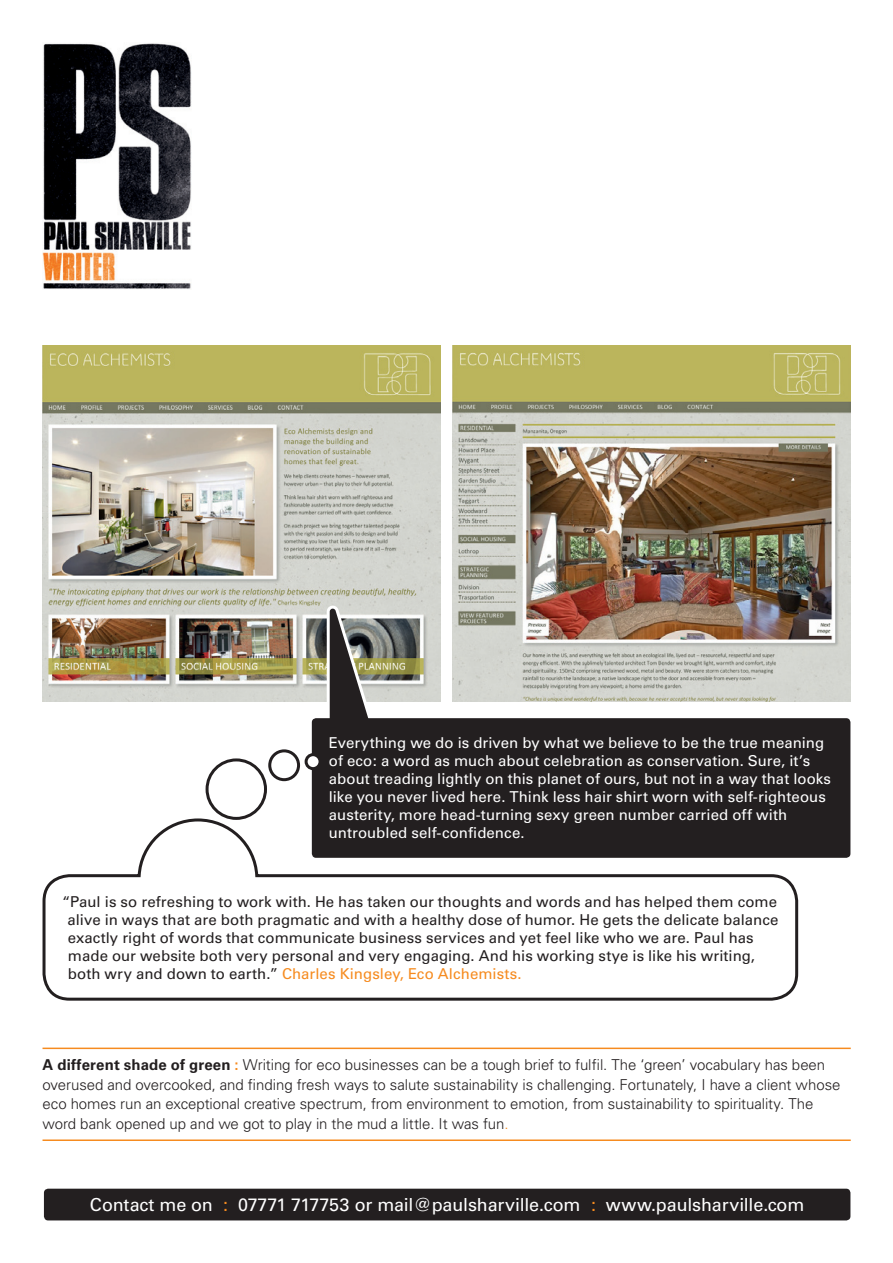
<style>
.page{position:relative;width:893px;height:1263px;background:#fff}
.page>*{position:absolute;margin:0;border:0;box-sizing:border-box;transform-origin:0 0}
.t1{font:18px "Univers";letter-spacing:-.01em;color:#fff}
.t2{font:15px/18px "Univers";color:#231f20}
.t3{font:300 15px/19.5px "Univers";letter-spacing:-.005em;color:#231f20}
.t4{font:15px/18px "Univers";color:#fff}
.s1{color:#f68b1f}
.s2{font-weight:700}
.s3{font-weight:700;color:#f68b1f}
</style>
<div class="page">
<img style="left:43px;top:43px;width:148px;height:246px">
<div style="left:44px;top:1189px;width:806px;height:31px;background:#231f20;border-radius:4px"></div>
<img style="left:43px;top:345px;width:398px;height:357px">
<svg style="left:324px;top:602px;width:56px;height:116px;background:#7e7e78"></svg>
<img style="left:453px;top:345px;width:398px;height:357px">
<div style="left:312px;top:718px;width:538px;height:140px;background:#231f20;border-radius:4px"></div>
<hr style="left:43px;top:1047px;width:808px;height:2px;background:#f68b1f">
<hr style="left:43px;top:1139px;width:808px;height:2px;background:#f68b1f">
<svg style="left:42px;top:817px;width:758px;height:184px"></svg>
<div style="left:206px;top:758px;width:61px;height:62px;border:3px solid #231f20;border-radius:50%"></div>
<div style="left:268px;top:749px;width:32px;height:32px;border:3px solid #231f20;border-radius:50%"></div>
<div style="left:306px;top:755px;width:14px;height:14px;background:#fff;border-radius:50%"></div>
<div style="left:305px;top:753px;width:17px;height:17px;border:3px solid #231f20;border-radius:50%"></div>
<p class="t4" style="left:329px;top:734px;width:504px">Everything we do is driven by what we believe to be the true meaning of eco: a word as much about celebration as conservation. Sure, it’s about treading lightly on this planet of ours, but not in a way that looks like you never lived here. Think less hair shirt worn with self-righteous austerity, more head-turning sexy green number carried off with untroubled self-confidence.</p>
<p class="t2" style="left:68px;top:893px;width:712px;text-indent:-5px">“Paul is so refreshing to work with. He has taken our thoughts and words and has helped them come alive in ways that are both pragmatic and with a healthy dose of humor. He gets the delicate balance exactly right of words that communicate business services and yet feel like who we are. Paul has made our website both very personal and very engaging. And his working stye is like his writing, both wry and down to earth.” <span class="s1">Charles Kingsley, Eco Alchemists.</span></p>
<p class="t3" style="left:43px;top:1055px;width:799px"><span class="s2">A different shade of green</span> <span class="s3">:</span> Writing for eco businesses can be a tough brief to fulfil. The ‘green’ vocabulary has been overused and overcooked, and finding fresh ways to salute sustainability is challenging. Fortunately, I have a client whose eco homes run an exceptional creative spectrum, from environment to emotion, from sustainability to spirituality. The word bank opened up and we got to play in the mud a little. It was fun<span class="s1">.</span></p>
<p class="t1" style="left:90px;top:1193px;width:716px">Contact me on <span class="s1">:</span> 07771 717753 or mail@paulsharville.com <span class="s1">:</span> www.paulsharville.com</p>
</div>
